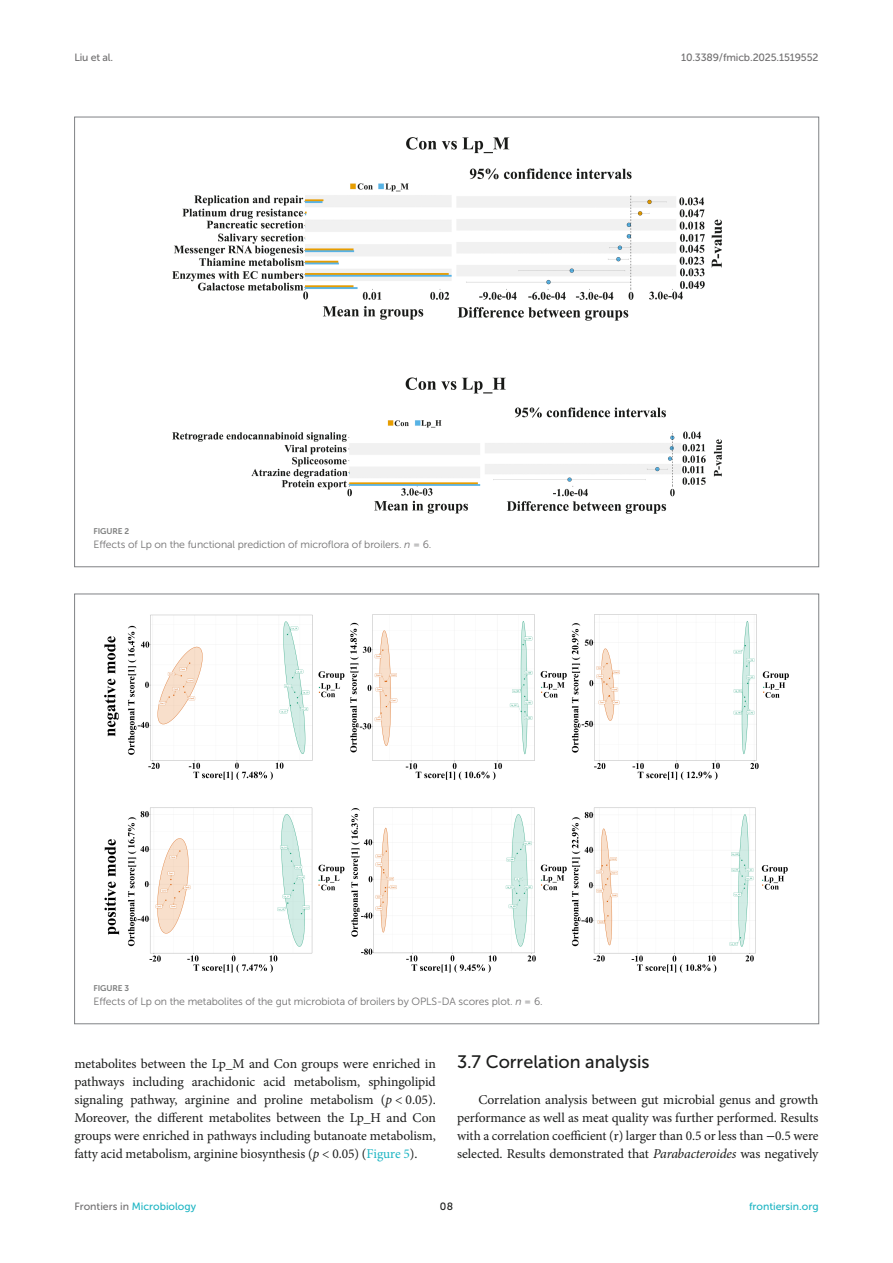
<style>
.page{position:relative;width:893px;height:1263px;background:#fff}
.page>*{position:absolute;margin:0;border:0;box-sizing:border-box;transform-origin:0 0}
.HEAD_2{font:18px "Museo Sans 500";color:#1b1c1b}
.TEXT{font:13.5px/18px "Minion Pro";letter-spacing:-.005em;color:#1b1c1b;text-align:justify}
.FIG_LEG{font:10.5px "Museo Sans 300";letter-spacing:-.01em;color:#706f70}
.t1{font:10.5px "Museo Sans 500";color:#1db5c3}
.t2{font:10.5px "Museo Sans 500";letter-spacing:-.015em;color:#706f70}
.t3{font:10.5px "Museo Sans 500";color:#1b1c1b}
.FIG_HD{font:8.25px "Museo Sans 700";letter-spacing:-.01em;color:#7e7f7f}
.s1{font-style:italic}
.s2{color:#1db5c3}
.s3{font-family:"STIX General"}
.s4{color:#706f70}
</style>
<div class="page">
<img style="left:172px;top:137px;width:550px;height:377px">
<img style="left:104px;top:614px;width:685px;height:358px">
<p class="t2" style="left:74px;top:51px;width:40px">Liu et al.</p>
<p class="t2" style="left:681px;top:51px;width:139px">10.3389/fmicb.2025.1519552</p>
<p class="FIG_HD" style="left:94px;top:527px;width:37px">FIGURE 2</p>
<p class="FIG_LEG" style="left:94px;top:538px;width:340px">Effects of Lp on the functional prediction of microflora of broilers. <span class="s1">n</span> = 6.</p>
<p class="FIG_HD" style="left:94px;top:984px;width:37px">FIGURE 3</p>
<p class="FIG_LEG" style="left:94px;top:995px;width:451px">Effects of Lp on the metabolites of the gut microbiota of broilers by OPLS-DA scores plot. <span class="s1">n</span> = 6.</p>
<p class="TEXT" style="left:74px;top:1055px;width:363px">metabolites between the Lp_M and Con groups were enriched in pathways including arachidonic acid metabolism, sphingolipid signaling pathway, arginine and proline metabolism (<span class="s1">p</span> &lt; 0.05).<br>Moreover, the different metabolites between the Lp_H and Con groups were enriched in pathways including butanoate metabolism, fatty acid metabolism, arginine biosynthesis (<span class="s1">p</span> &lt; 0.05) (<span class="s2">Figure 5</span>).</p>
<p class="HEAD_2" style="left:457px;top:1052px;width:194px">3.7 Correlation analysis</p>
<p class="TEXT" style="left:457px;top:1091px;width:363px;text-indent:21px">Correlation analysis between gut microbial genus and growth performance as well as meat quality was further performed. Results with a correlation coefficient (r) larger than 0.5 or less than <span class="s3">−</span>0.5 were selected. Results demonstrated that <span class="s1">Parabacteroides</span> was negatively</p>
<p class="t1" style="left:74px;top:1200px;width:123px"><span class="s4">Frontiers in</span> Microbiology</p>
<p class="t3" style="left:440px;top:1200px;width:15px">08</p>
<p class="t1" style="left:749px;top:1200px;width:71px">frontiersin.org</p>
</div>
